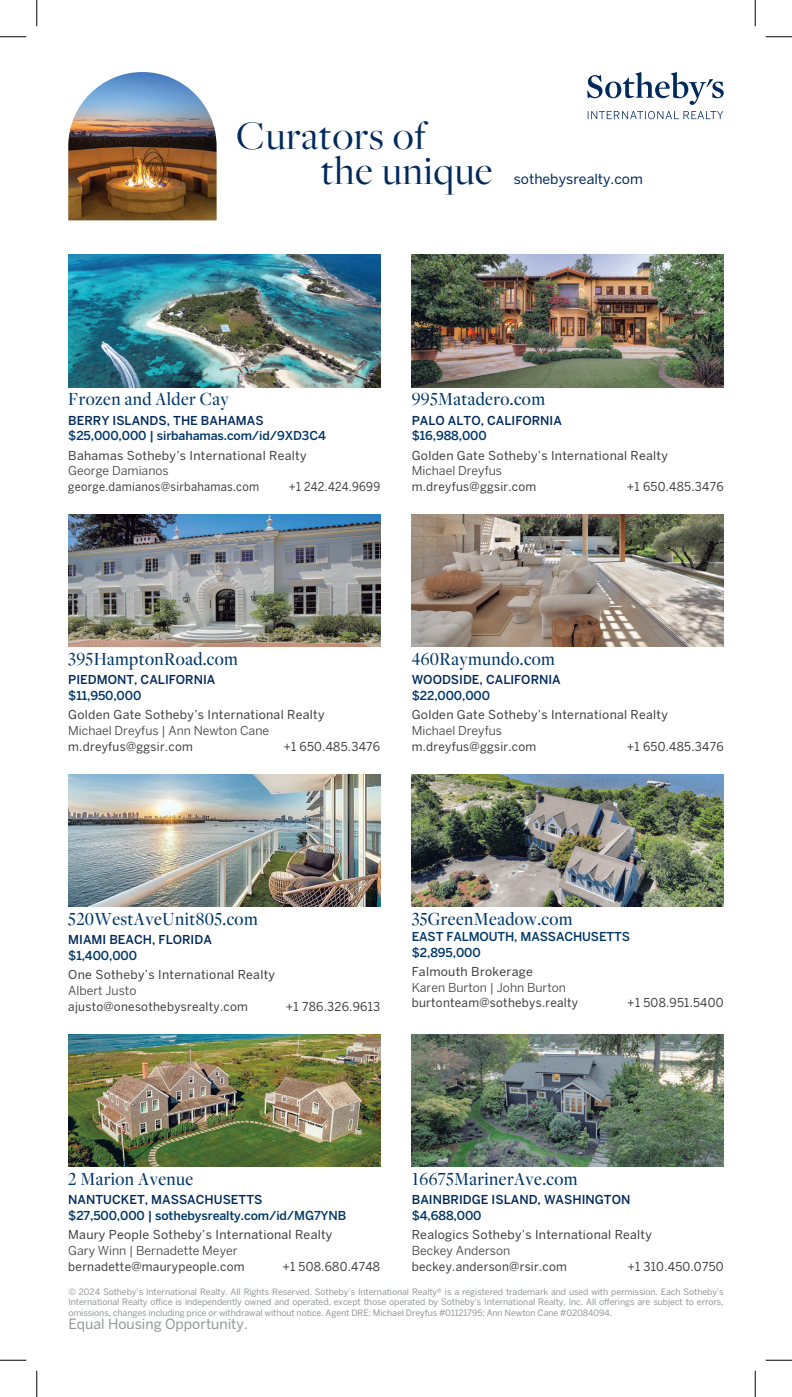
<style>
.page{position:relative;width:792px;height:1397px;background:#fff}
.page>*{position:absolute;margin:0;border:0;box-sizing:border-box;transform-origin:0 0}
.t1{font:42px/35px "Freight Big Pro";letter-spacing:.02em;color:#00295c}
.t2{font:500 19.25px "Freight Disp Pro";letter-spacing:.02em;color:#013767;scale:.93 1}
.t3{font:14px "Benton Sans";color:#939598}
.t4{font:14px "Benton Sans";color:#00295c}
.t5{font:12.25px "Benton Sans";letter-spacing:.02em;color:#3e3e3f}
.t6{font:12.25px "Benton Sans";letter-spacing:.02em;color:#3e3e3f;scale:.96 1}
.t7{font:500 12.25px/15.8px "Benton Sans";letter-spacing:-.01em;color:#013767}
.t8{font:500 12.25px "Benton Sans";color:#00295c}
.t9{font:12.25px "Benton Sans";color:#3e3e3f}
.t10{font:12.25px "Benton Sans";letter-spacing:.02em;color:#3e3e3f;scale:.9 1}
.t11{font:8.75px/10.5px "Benton Sans";letter-spacing:-.01em;color:#939598;text-align:justify}
</style>
<div class="page">
<img style="left:68px;top:255px;width:312px;height:132px">
<img style="left:412px;top:255px;width:311px;height:132px">
<img style="left:68px;top:514px;width:312px;height:132px">
<img style="left:412px;top:774px;width:311px;height:133px">
<img style="left:412px;top:1034px;width:311px;height:132px">
<img style="left:68px;top:774px;width:312px;height:133px">
<img style="left:68px;top:1034px;width:312px;height:132px">
<img style="left:412px;top:514px;width:311px;height:132px">
<svg style="left:587px;top:72px;width:136px;height:33px"></svg>
<svg style="left:587px;top:111px;width:136px;height:8px"></svg>
<img style="left:68px;top:72px;width:149px;height:148px">
<svg style="left:0;top:36px;width:26px;height:1px"></svg>
<svg style="left:765px;top:36px;width:27px;height:1px"></svg>
<svg style="left:0;top:1359px;width:26px;height:1px"></svg>
<svg style="left:765px;top:1359px;width:27px;height:1px"></svg>
<svg style="left:36px;top:0;width:1px;height:26px"></svg>
<svg style="left:36px;top:1370px;width:1px;height:26px"></svg>
<svg style="left:755px;top:0;width:1px;height:26px"></svg>
<svg style="left:755px;top:1370px;width:1px;height:26px"></svg>
<h1 class="t1" style="left:321px;top:117px;width:173px;text-indent:-84px">Curators of<br>the unique</h1>
<h3 class="t4" style="left:514px;top:170px;width:131px">sothebysrealty.com</h3>
<h2 class="t2" style="left:68px;top:386px;width:174px">Frozen and Alder Cay</h2>
<h3 class="t8" style="left:68px;top:412px;width:197px">BERRY ISLANDS, THE BAHAMAS</h3>
<h3 class="t7" style="left:68px;top:428px;width:259px">$25,000,000 | sirbahamas.com/id/9XD3C4</h3>
<h3 class="t5" style="left:68px;top:448px;width:240px">Bahamas Sotheby’s International Realty</h3>
<h3 class="t9" style="left:68px;top:463px;width:102px">George Damianos</h3>
<h3 class="t10" style="left:68px;top:479px;width:214px">george.damianos@sirbahamas.com</h3>
<h3 class="t10" style="left:289px;top:479px;width:103px">+1 242.424.9699</h3>
<h2 class="t2" style="left:412px;top:386px;width:145px">995Matadero.com</h2>
<h3 class="t8" style="left:412px;top:412px;width:152px">PALO ALTO, CALIFORNIA</h3>
<h3 class="t7" style="left:412px;top:428px;width:77px">$16,988,000</h3>
<h3 class="t5" style="left:412px;top:448px;width:258px">Golden Gate Sotheby’s International Realty</h3>
<h3 class="t9" style="left:412px;top:463px;width:92px">Michael Dreyfus</h3>
<h3 class="t6" style="left:412px;top:479px;width:131px">m.dreyfus@ggsir.com</h3>
<h3 class="t6" style="left:627px;top:479px;width:102px">+1 650.485.3476</h3>
<h2 class="t2" style="left:68px;top:646px;width:184px">395HamptonRoad.com</h2>
<h3 class="t8" style="left:68px;top:672px;width:149px">PIEDMONT, CALIFORNIA</h3>
<h3 class="t7" style="left:68px;top:687px;width:75px">$11,950,000</h3>
<h3 class="t5" style="left:68px;top:707px;width:258px">Golden Gate Sotheby’s International Realty</h3>
<h3 class="t9" style="left:68px;top:723px;width:202px">Michael Dreyfus | Ann Newton Cane</h3>
<h3 class="t6" style="left:68px;top:739px;width:131px">m.dreyfus@ggsir.com</h3>
<h3 class="t6" style="left:283px;top:739px;width:102px">+1 650.485.3476</h3>
<h2 class="t2" style="left:412px;top:646px;width:155px">460Raymundo.com</h2>
<h3 class="t8" style="left:412px;top:672px;width:151px">WOODSIDE, CALIFORNIA</h3>
<h3 class="t7" style="left:412px;top:687px;width:80px">$22,000,000</h3>
<h3 class="t5" style="left:412px;top:707px;width:258px">Golden Gate Sotheby’s International Realty</h3>
<h3 class="t9" style="left:412px;top:723px;width:92px">Michael Dreyfus</h3>
<h3 class="t6" style="left:412px;top:739px;width:131px">m.dreyfus@ggsir.com</h3>
<h3 class="t6" style="left:627px;top:739px;width:102px">+1 650.485.3476</h3>
<h2 class="t2" style="left:68px;top:906px;width:205px">520WestAveUnit805.com</h2>
<h3 class="t8" style="left:68px;top:932px;width:145px">MIAMI BEACH, FLORIDA</h3>
<h3 class="t7" style="left:68px;top:948px;width:70px">$1,400,000</h3>
<h3 class="t5" style="left:68px;top:967px;width:208px">One Sotheby’s International Realty</h3>
<h3 class="t9" style="left:68px;top:983px;width:70px">Albert Justo</h3>
<h3 class="t6" style="left:68px;top:999px;width:189px">ajusto@onesothebysrealty.com</h3>
<h3 class="t6" style="left:286px;top:999px;width:100px">+1 786.326.9613</h3>
<h2 class="t2" style="left:412px;top:906px;width:174px">35GreenMeadow.com</h2>
<h3 class="t7" style="left:412px;top:928px;width:220px">EAST FALMOUTH, MASSACHUSETTS $2,895,000</h3>
<h3 class="t5" style="left:412px;top:964px;width:123px">Falmouth Brokerage</h3>
<h3 class="t9" style="left:412px;top:979px;width:156px">Karen Burton | John Burton</h3>
<h3 class="t6" style="left:412px;top:995px;width:175px">burtonteam@sothebys.realty</h3>
<h3 class="t6" style="left:627px;top:995px;width:102px">+1 508.951.5400</h3>
<h2 class="t2" style="left:412px;top:1166px;width:180px">16675MarinerAve.com</h2>
<h3 class="t8" style="left:412px;top:1192px;width:220px">BAINBRIDGE ISLAND, WASHINGTON</h3>
<h3 class="t7" style="left:412px;top:1207px;width:71px">$4,688,000</h3>
<h3 class="t5" style="left:412px;top:1227px;width:242px">Realogics Sotheby’s International Realty</h3>
<h3 class="t9" style="left:412px;top:1243px;width:100px">Beckey Anderson</h3>
<h3 class="t6" style="left:412px;top:1258px;width:163px">beckey.anderson@rsir.com</h3>
<h3 class="t6" style="left:627px;top:1258px;width:102px">+1 310.450.0750</h3>
<h2 class="t2" style="left:68px;top:1166px;width:136px">2 Marion Avenue</h2>
<h3 class="t8" style="left:68px;top:1192px;width:196px">NANTUCKET, MASSACHUSETTS</h3>
<h3 class="t7" style="left:68px;top:1207px;width:279px">$27,500,000 | sothebysrealty.com/id/MG7YNB</h3>
<h3 class="t5" style="left:68px;top:1227px;width:266px">Maury People Sotheby’s International Realty</h3>
<h3 class="t9" style="left:68px;top:1243px;width:171px">Gary Winn | Bernadette Meyer</h3>
<h3 class="t6" style="left:68px;top:1258px;width:185px">bernadette@maurypeople.com</h3>
<h3 class="t6" style="left:282px;top:1258px;width:103px">+1 508.680.4748</h3>
<p class="t11" style="left:68px;top:1286px;width:657px">© 2024 Sotheby’s International Realty. All Rights Reserved. Sotheby’s International Realty® is a registered trademark and used with permission. Each Sotheby’s International Realty office is independently owned and operated, except those operated by Sotheby’s International Realty, Inc. All offerings are subject to errors, omissions, changes including price or withdrawal without notice. Agent DRE: Michael Dreyfus #01121795; Ann Newton Cane #02084094.</p>
<h3 class="t3" style="left:68px;top:1315px;width:181px">Equal Housing Opportunity.</h3>
</div>
